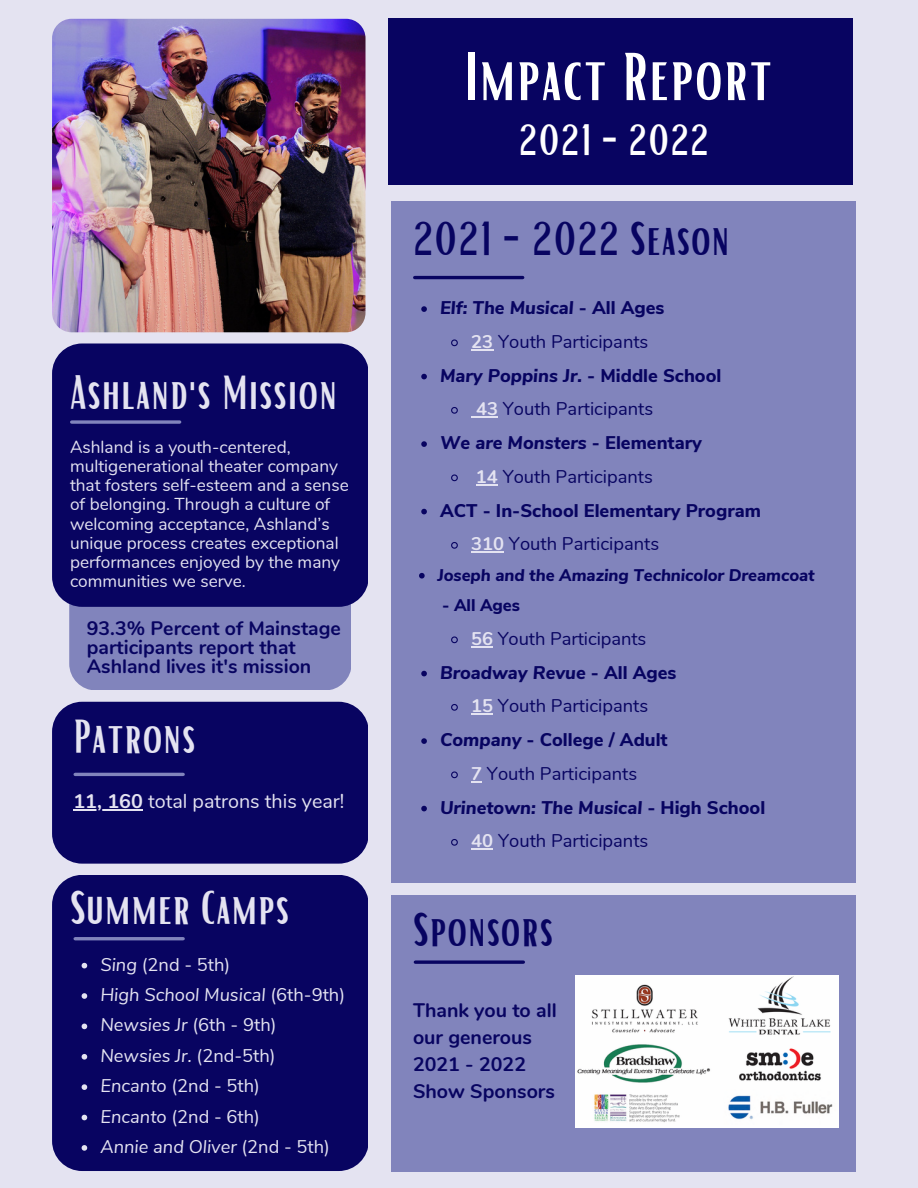
<style>
.page{position:relative;width:918px;height:1188px;background:#e4e3f1}
.page>*{position:absolute;margin:0;border:0;box-sizing:border-box;transform-origin:0 0}
.t1{font:65.4px "Bright";letter-spacing:.02em;color:#fff}
.t2{font:46.5px "Bright";letter-spacing:.02em;color:#e4e3f1}
.t3{font:46.5px "Bright";letter-spacing:.02em;color:#080461}
.t4{font:42.9px "Bright";letter-spacing:.02em;color:#fff}
.t5{font:19.8px "Nunito";color:#e4e3f1}
.t6{font:700 19.5px/27px "Nunito";color:#080461}
.t7{font:18.3px "Nunito";color:#080461}
.t8{font:italic 18.3px/30.3px "Nunito Sans";color:#e4e3f1}
.t9{font:italic 800 18.3px "Nunito Sans";color:#080461}
.t10{font:800 18.3px "Nunito Sans";color:#080461}
.t11{font:17.25px/19.2px "Nunito";color:#e4e3f1}
.t12{font:italic 800 16.8px "Nunito Sans";letter-spacing:-.005em;color:#080461}
.t13{font:800 16.8px "Nunito Sans";letter-spacing:-.005em;color:#080461}
.s1{font-weight:700}
.s2{font-style:normal}
.s3{font-weight:700;color:#e4e3f1}
.s4{font-style:italic}
</style>
<div class="page">
<img style="left:52px;top:19px;width:314px;height:313px;border-radius:19px">
<div style="left:52px;top:702px;width:316px;height:162px;background:#080461;border-radius:30px"></div>
<div style="left:69px;top:529px;width:282px;height:161px;background:#8184bc;border-radius:27px"></div>
<div style="left:52px;top:343px;width:316px;height:264px;background:#080461;border-radius:30px"></div>
<div style="left:391px;top:201px;width:464px;height:682px;background:#8184bc"></div>
<hr style="left:75px;top:773px;width:108px;height:3px;background:#8184bc">
<div style="left:52px;top:875px;width:316px;height:296px;background:#080461;border-radius:30px"></div>
<svg style="left:72px;top:420px;width:108px;height:4px"></svg>
<hr style="left:75px;top:937px;width:108px;height:3px;background:#8184bc">
<hr style="left:415px;top:276px;width:108px;height:3px;background:#080461">
<div style="left:389px;top:19px;width:464px;height:166px;background:#080461"></div>
<div style="left:391px;top:895px;width:464px;height:276px;background:#8184bc"></div>
<svg style="left:415px;top:960px;width:108px;height:4px"></svg>
<img style="left:575px;top:976px;width:264px;height:152px">
<hr style="left:73px;top:809px;width:70px;height:1px;background:#e4e3f1">
<svg style="left:421px;top:306px;width:6px;height:6px"></svg>
<svg style="left:451px;top:339px;width:7px;height:8px"></svg>
<svg style="left:471px;top:349px;width:22px;height:1px"></svg>
<svg style="left:421px;top:374px;width:6px;height:5px"></svg>
<svg style="left:451px;top:407px;width:7px;height:7px"></svg>
<svg style="left:471px;top:417px;width:27px;height:1px"></svg>
<svg style="left:421px;top:441px;width:6px;height:6px"></svg>
<svg style="left:451px;top:474px;width:7px;height:8px"></svg>
<svg style="left:476px;top:484px;width:22px;height:1px"></svg>
<svg style="left:421px;top:509px;width:6px;height:5px"></svg>
<svg style="left:451px;top:542px;width:7px;height:7px"></svg>
<hr style="left:471px;top:552px;width:33px;height:1px;background:#e4e3f1">
<svg style="left:419px;top:573px;width:6px;height:6px"></svg>
<svg style="left:451px;top:636px;width:7px;height:8px"></svg>
<svg style="left:471px;top:646px;width:22px;height:1px"></svg>
<svg style="left:421px;top:671px;width:6px;height:5px"></svg>
<svg style="left:451px;top:704px;width:7px;height:7px"></svg>
<svg style="left:471px;top:714px;width:22px;height:1px"></svg>
<svg style="left:421px;top:738px;width:6px;height:6px"></svg>
<svg style="left:451px;top:771px;width:7px;height:8px"></svg>
<svg style="left:421px;top:806px;width:6px;height:5px"></svg>
<svg style="left:451px;top:839px;width:7px;height:7px"></svg>
<svg style="left:471px;top:849px;width:22px;height:1px"></svg>
<svg style="left:82px;top:963px;width:5px;height:5px"></svg>
<svg style="left:82px;top:993px;width:5px;height:6px"></svg>
<svg style="left:82px;top:1024px;width:5px;height:5px"></svg>
<svg style="left:82px;top:1054px;width:5px;height:6px"></svg>
<svg style="left:82px;top:1084px;width:5px;height:6px"></svg>
<svg style="left:82px;top:1115px;width:5px;height:5px"></svg>
<svg style="left:82px;top:1145px;width:5px;height:6px"></svg>
<h2 class="t2" style="left:70px;top:362px;width:268px">Ashland's Mission</h2>
<p class="t11" style="left:70px;top:438px;width:280px">Ashland is a youth-centered, multigenerational theater company that fosters self-esteem and a sense of belonging. Through a culture of welcoming acceptance, Ashland’s unique process creates exceptional performances enjoyed by the many communities we serve.</p>
<p class="t6" style="left:87px;top:619px;width:256px;line-height:19.2px">93.3% Percent of Mainstage participants report that<br>Ashland lives it's mission</p>
<h2 class="t2" style="left:73px;top:707px;width:123px">Patrons</h2>
<p class="t5" style="left:73px;top:788px;width:273px"><span class="s1">11, 160</span> total patrons this year!</p>
<h2 class="t2" style="left:70px;top:878px;width:221px">Summer Camps</h2>
<p class="t8" style="left:100px;top:950px;width:246px">Sing <span class="s2">(2nd - 5th)<br></span>High School Musical <span class="s2">(6th-9th)<br></span>Newsies Jr <span class="s2">(6th - 9th)<br></span>Newsies Jr. <span class="s2">(2nd-5th)<br></span>Encanto <span class="s2">(2nd - 5th)<br></span>Encanto <span class="s2">(2nd - 6th)<br></span>Annie and Oliver <span class="s2">(2nd - 5th)</span></p>
<h1 class="t1" style="left:464px;top:35px;width:309px">Impact Report</h1>
<h3 class="t4" style="left:519px;top:112px;width:191px">2021 - 2022</h3>
<h2 class="t3" style="left:413px;top:208px;width:318px">2021 - 2022 Season</h2>
<p class="t9" style="left:440px;top:296px;width:226px">Elf: The Musical <span class="s2">- All Ages</span></p>
<p class="t7" style="left:471px;top:329px;width:179px"><span class="s3">23</span> Youth Participants</p>
<p class="t9" style="left:440px;top:363px;width:283px">Mary Poppins Jr. <span class="s2">- Middle School</span></p>
<p class="t7" style="left:476px;top:397px;width:178px"><span class="s3">43</span> Youth Participants</p>
<p class="t9" style="left:440px;top:431px;width:263px">We are Monsters <span class="s2">- Elementary</span></p>
<p class="t7" style="left:476px;top:464px;width:178px"><span class="s3">14</span> Youth Participants</p>
<p class="t10" style="left:440px;top:498px;width:322px">ACT - In-School Elementary Program</p>
<p class="t7" style="left:471px;top:532px;width:189px"><span class="s3">310</span> Youth Participants</p>
<p class="t12" style="left:438px;top:564px;width:379px">Joseph and the Amazing Technicolor Dreamcoat</p>
<p class="t13" style="left:442px;top:594px;width:79px">- All Ages</p>
<p class="t7" style="left:471px;top:626px;width:177px"><span class="s3">56</span> Youth Participants</p>
<p class="t9" style="left:440px;top:660px;width:238px">Broadway Revue <span class="s2">- All Ages</span></p>
<p class="t7" style="left:471px;top:694px;width:178px"><span class="s3">15</span> Youth Participants</p>
<p class="t10" style="left:440px;top:728px;width:229px"><span class="s4">Company</span> - College / Adult</p>
<p class="t7" style="left:471px;top:761px;width:167px"><span class="s3">7</span> Youth Participants</p>
<p class="t9" style="left:440px;top:795px;width:327px">Urinetown: The Musical <span class="s2">- High School</span></p>
<p class="t7" style="left:471px;top:829px;width:179px"><span class="s3">40</span> Youth Participants</p>
<h2 class="t3" style="left:413px;top:899px;width:142px">Sponsors</h2>
<p class="t6" style="left:413px;top:997px;width:145px">Thank you to all our generous<br>2021 - 2022<br>Show Sponsors</p>
</div>
